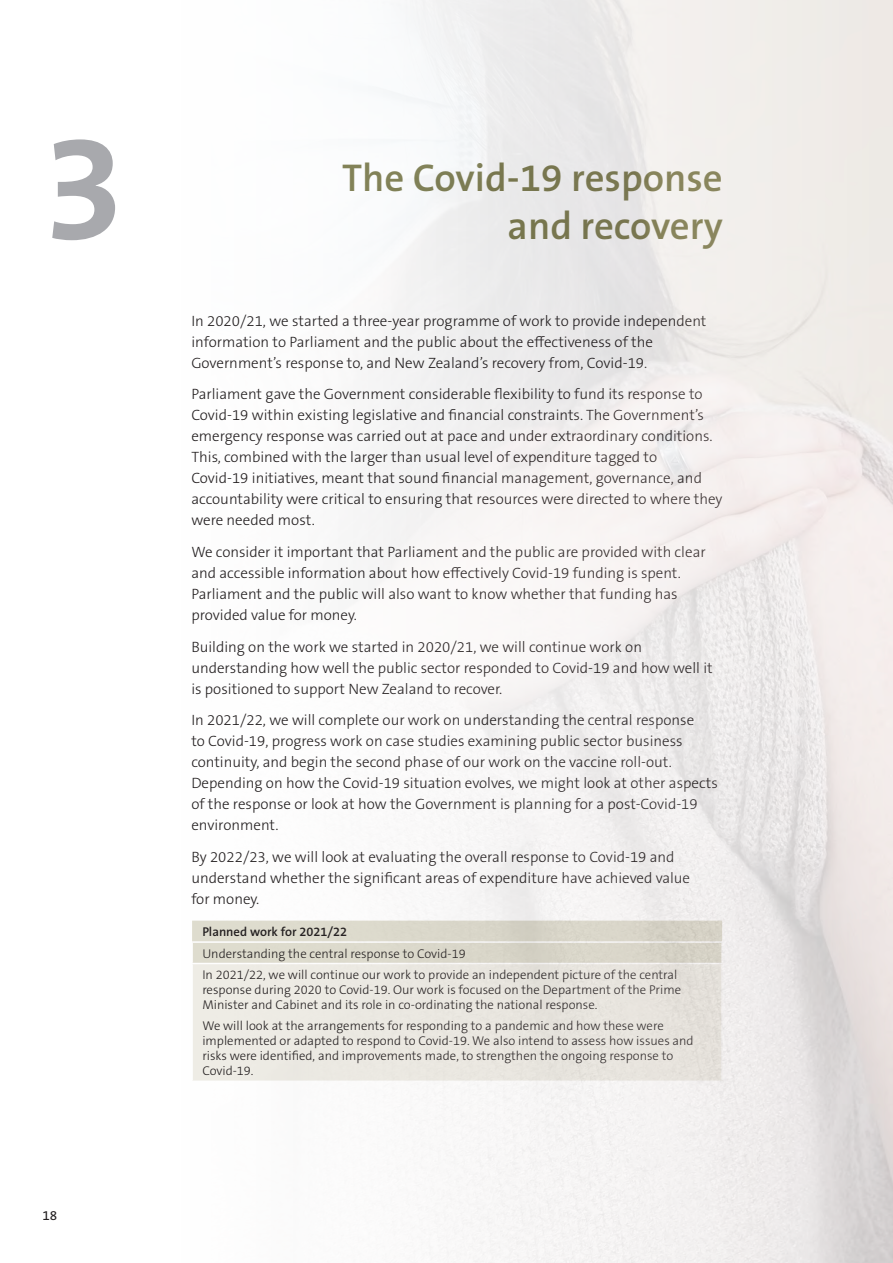
<style>
.page{position:relative;width:893px;height:1263px;background:#fff}
.page>*{position:absolute;margin:0;border:0;box-sizing:border-box;transform-origin:0 0}
.Part_Number_H1{font:700 150px "The Sans OT7";color:#a8a9ad}
.Part_Name_H1{font:600 39px "The Sans OT6";color:#818053}
.Para_Not_Numbered_OA{font:300 15px/21px "The Sans OT3";color:#231f20}
.t1{font:13.5px "The Sans OT5 Plain";color:#231f20}
.Table_Body_OAG{font:300 12.75px/15px "The Sans OT3";color:#231f20}
.Table_Header_Row_OAG{font:600 12.75px "The Sans OT6";color:#231f20}
</style>
<div class="page">
<img style="left:192px;top:0;width:701px;height:1263px">
<p class="Part_Number_H1" style="left:43px;top:92px;width:84px">3</p>
<p class="t1" style="left:43px;top:1207px;width:16px">18</p>
<p class="Part_Name_H1" style="left:342px;top:153px;width:382px">The Covid-19 response</p>
<p class="Part_Name_H1" style="left:508px;top:201px;width:217px">and recovery</p>
<p class="Para_Not_Numbered_OA" style="left:191px;top:310px;width:517px">In 2020/21, we started a three-year programme of work to provide independent information to Parliament and the public about the effectiveness of the<br>Government’s response to, and New Zealand’s recovery from, Covid-19.</p>
<p class="Para_Not_Numbered_OA" style="left:191px;top:384px;width:533px">Parliament gave the Government considerable flexibility to fund its response to Covid-19 within existing legislative and financial constraints. The Government’s emergency response was carried out at pace and under extraordinary conditions.<br>This, combined with the larger than usual level of expenditure tagged to<br>Covid-19 initiatives, meant that sound financial management, governance, and accountability were critical to ensuring that resources were directed to where they were needed most.</p>
<p class="Para_Not_Numbered_OA" style="left:191px;top:542px;width:516px">We consider it important that Parliament and the public are provided with clear and accessible information about how effectively Covid-19 funding is spent.<br>Parliament and the public will also want to know whether that funding has provided value for money.</p>
<p class="Para_Not_Numbered_OA" style="left:191px;top:636px;width:523px">Building on the work we started in 2020/21, we will continue work on understanding how well the public sector responded to Covid-19 and how well it is positioned to support New Zealand to recover.</p>
<p class="Para_Not_Numbered_OA" style="left:191px;top:710px;width:528px">In 2021/22, we will complete our work on understanding the central response<br>to Covid-19, progress work on case studies examining public sector business continuity, and begin the second phase of our work on the vaccine roll-out.<br>Depending on how the Covid-19 situation evolves, we might look at other aspects of the response or look at how the Government is planning for a post-Covid-19 environment.</p>
<p class="Para_Not_Numbered_OA" style="left:191px;top:846px;width:500px">By 2022/23, we will look at evaluating the overall response to Covid-19 and understand whether the significant areas of expenditure have achieved value for money.</p>
<p class="Table_Header_Row_OAG" style="left:202px;top:923px;width:146px">Planned work for 2021/22</p>
<p class="Table_Body_OAG" style="left:202px;top:946px;width:265px">Understanding the central response to Covid-19</p>
<p class="Table_Body_OAG" style="left:202px;top:967px;width:480px">In 2021/22, we will continue our work to provide an independent picture of the central response during 2020 to Covid-19. Our work is focused on the Department of the Prime<br>Minister and Cabinet and its role in co-ordinating the national response.</p>
<p class="Table_Body_OAG" style="left:202px;top:1018px;width:493px">We will look at the arrangements for responding to a pandemic and how these were implemented or adapted to respond to Covid-19. We also intend to assess how issues and risks were identified, and improvements made, to strengthen the ongoing response to Covid-19.</p>
</div>
